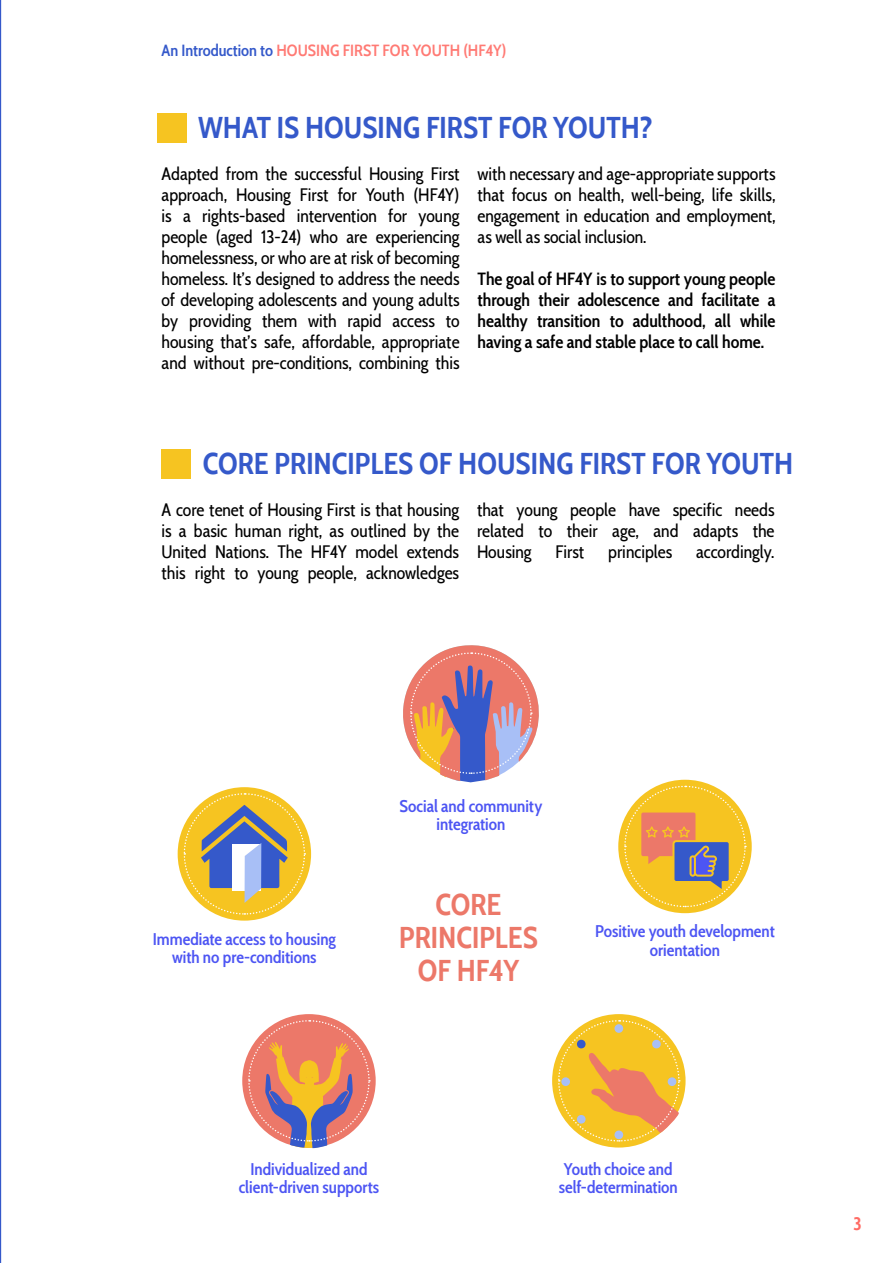
<style>
.page{position:relative;width:893px;height:1263px;background:#fff}
.page>*{position:absolute;margin:0;border:0;box-sizing:border-box;transform-origin:0 0}
.chapters{font:700 30px "Cabin Condensed";color:#3559ca}
.chapters-2{font:700 30px/33px "Cabin Condensed";color:#ec7869;text-align:center}
.body{font:18px/21px "Cabin Condensed";color:#000;text-align:justify}
.body-2{font:600 18px/21px "Cabin Condensed";color:#000;text-align:justify}
.t1{font:700 18px "Cabin Condensed";color:#ff6b64}
.tables_heads{font:600 17.25px/18.6px "Cabin Condensed";color:#4d55f3;text-align:center}
.t2{font:600 16.5px "Cabin Condensed";color:#ff7a74}
.s1{color:#3559ca}
</style>
<div class="page">
<svg style="left:0;top:0;width:1px;height:1263px"></svg>
<div style="left:157px;top:113px;width:30px;height:29px;background:#f6c421"></div>
<div style="left:162px;top:449px;width:29px;height:29px;background:#f6c421"></div>
<div style="left:178px;top:787px;width:133px;height:134px;background:#f6c421;border-radius:50%"></div>
<svg style="left:183px;top:792px;width:123px;height:123px"></svg>
<div style="left:552px;top:1014px;width:134px;height:133px;background:#f6c421;border-radius:50%"></div>
<svg style="left:557px;top:1019px;width:124px;height:123px"></svg>
<svg style="left:403px;top:645px;width:136px;height:137px"></svg>
<div style="left:242px;top:1014px;width:134px;height:133px;background:#ec7869;border-radius:50%"></div>
<svg style="left:247px;top:1019px;width:123px;height:130px"></svg>
<div style="left:618px;top:780px;width:134px;height:133px;background:#f6c421;border-radius:50%"></div>
<svg style="left:623px;top:785px;width:123px;height:123px"></svg>
<p class="t2" style="left:162px;top:38px;width:346px"><span class="s1">An Introduction to</span> HOUSING FIRST FOR YOUTH (HF4Y)</p>
<p class="chapters" style="left:199px;top:104px;width:456px">WHAT IS HOUSING FIRST FOR YOUTH?</p>
<p class="body" style="left:162px;top:162px;width:299px">Adapted from the successful Housing First approach, Housing First for Youth (HF4Y) is a rights-based intervention for young people (aged 13-24) who are experiencing homelessness, or who are at risk of becoming homeless. It’s designed to address the needs of developing adolescents and young adults by providing them with rapid access to housing that’s safe, affordable, appropriate and without pre-conditions, combining this</p>
<p class="body" style="left:478px;top:162px;width:299px">with necessary and age-appropriate supports that focus on health, well-being, life skills, engagement in education and employment, as well as social inclusion.</p>
<p class="body-2" style="left:478px;top:267px;width:299px">The goal of HF4Y is to support young people through their adolescence and facilitate a healthy transition to adulthood, all while having a safe and stable place to call home.</p>
<p class="chapters" style="left:203px;top:440px;width:592px">CORE PRINCIPLES OF HOUSING FIRST FOR YOUTH</p>
<p class="body" style="left:162px;top:498px;width:299px">A core tenet of Housing First is that housing is a basic human right, as outlined by the United Nations. The HF4Y model extends this right to young people, acknowledges</p>
<p class="body" style="left:477px;top:498px;width:299px">that young people have specific needs related to their age, and adapts the Housing</p>
<p class="body" style="left:555px;top:540px;width:30px">First</p>
<p class="body" style="left:608px;top:540px;width:65px">principles</p>
<p class="body" style="left:696px;top:540px;width:80px">accordingly.</p>
<p class="tables_heads" style="left:153px;top:928px;width:185px">Immediate access to housing with no pre-conditions</p>
<p class="tables_heads" style="left:399px;top:795px;width:144px">Social and community integration</p>
<p class="chapters-2" style="left:399px;top:886px;width:140px">CORE<br>PRINCIPLES<br>OF HF4Y</p>
<p class="tables_heads" style="left:595px;top:921px;width:181px">Positive youth development orientation</p>
<p class="tables_heads" style="left:239px;top:1158px;width:142px">Individualized and client-driven supports</p>
<p class="tables_heads" style="left:559px;top:1158px;width:121px;text-align:left">Youth choice and self-determination</p>
<p class="t1" style="left:853px;top:1210px;width:10px">3</p>
</div>
